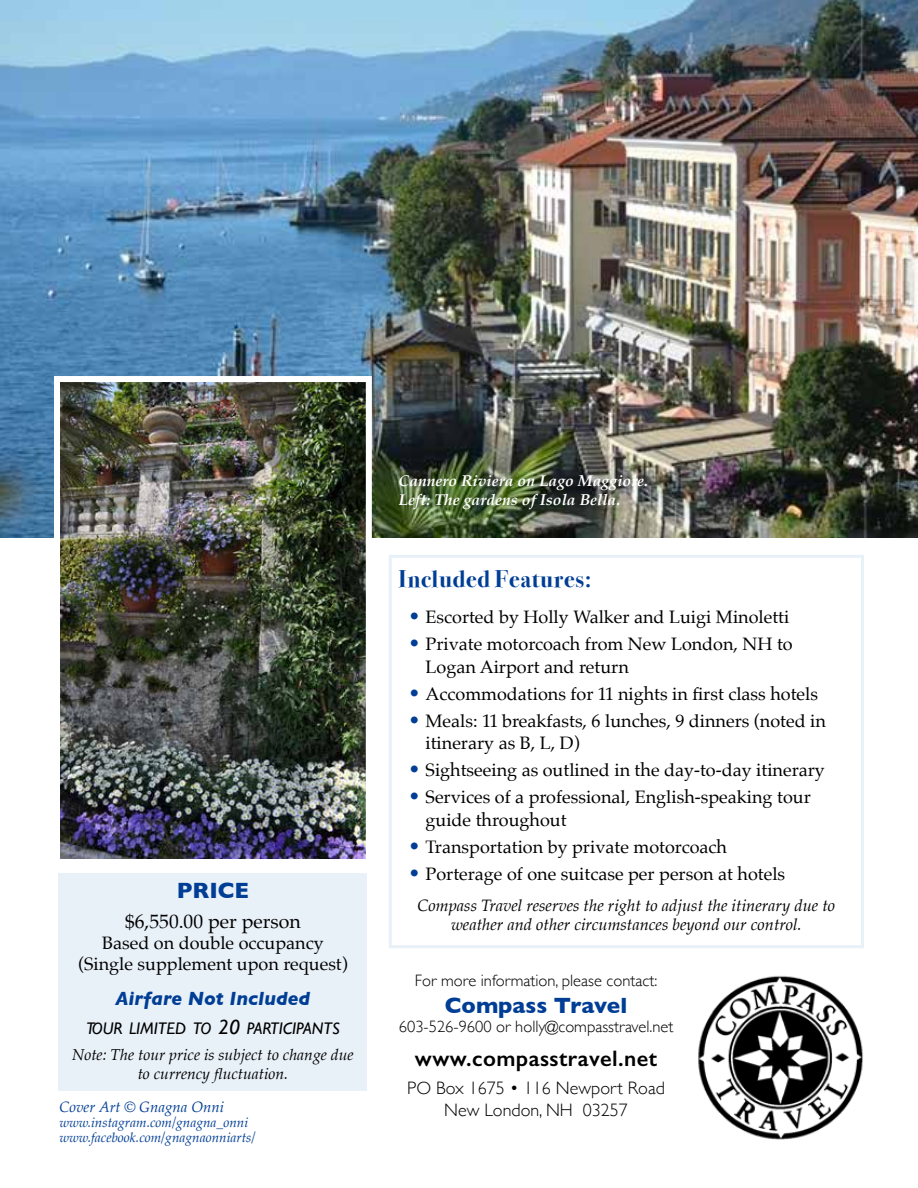
<style>
.page{position:relative;width:918px;height:1188px;background:#fff}
.page>*{position:absolute;margin:0;border:0;box-sizing:border-box;transform-origin:0 0}
.t1{font:700 24px "Bodoni Svty Two OSITCTT";letter-spacing:.03em;color:#003e95}
.t2{font:600 22.5px "Gill Sans";letter-spacing:.02em;color:#000}
.t3{font:700 22.5px "Gill Sans";color:#003e95}
.t4{font:19.5px "Palatino";color:#000}
.t5{font:italic 700 19.5px "Gill Sans";color:#003e95}
.t6{font:18px/22.5px "Palatino";color:#000}
.t7{font:300 18px/21.6px "Gill Sans";color:#000;text-align:center}
.t8{font:italic 16.8px "Gill Sans";color:#000}
.t9{font:italic 16.5px/19.8px "Palatino";color:#000;text-align:center}
.t10{font:300 16.5px "Gill Sans";color:#000}
.t11{font:italic 15.75px/18.9px "Palatino";color:#000;text-align:center}
.t12{font:italic 700 15.75px/18.9px "Palatino";color:#fff}
.t13{font:italic 15px "Palatino";color:#003e95}
.t14{font:italic 13.5px/15px "Palatino";color:#003e95}
.s1{font-size:21px}
.s2{font-family:"Gill Sans";font-weight:700;font-size:21px;color:#003e95}
</style>
<div class="page">
<img style="left:0;top:0;width:918px;height:537px">
<div style="left:389px;top:555px;width:475px;height:393px;border:3px solid #e8f0f8"></div>
<img style="left:698px;top:975px;width:165px;height:165px">
<div style="left:58px;top:873px;width:309px;height:218px;background:#e8f0f8"></div>
<img style="left:61px;top:383px;width:304px;height:475px">
<div style="left:54px;top:376px;width:318px;height:489px;border:6px solid #fff"></div>
<p class="t3" style="left:177px;top:873px;width:74px">PRICE</p>
<p class="t4" style="left:125px;top:905px;width:177px">$6,550.00 per person</p>
<p class="t6" style="left:78px;top:933px;width:271px;line-height:21px;text-align:center">Based on double occupancy (Single supplement upon request)</p>
<p class="t5" style="left:116px;top:987px;width:196px">Airfare Not Included</p>
<p class="t8" style="left:86px;top:1019px;width:255px">TOUR LIMITED TO <span class="s1">20</span> PARTICIPANTS</p>
<p class="t11" style="left:72px;top:1045px;width:283px">Note: The tour price is subject to change due to currency fluctuation.</p>
<p class="t13" style="left:59px;top:1094px;width:166px">Cover Art © Gnagna Onni</p>
<p class="t14" style="left:59px;top:1114px;width:198px">www.instagram.com/gnagna_onni www.facebook.com/gnagnaonniarts/</p>
<p class="t12" style="left:399px;top:471px;width:251px">Cannero Riviera on Lago Maggiore.<br>Left: The gardens of Isola Bella.</p>
<h1 class="t1" style="left:399px;top:565px;width:194px">Included Features:</h1>
<p class="t6" style="left:409px;top:606px;width:382px"><span class="s2">•</span> Escorted by Holly Walker and Luigi Minoletti</p>
<p class="t6" style="left:426px;top:633px;width:369px;text-indent:-16px"><span class="s2">•</span> Private motorcoach from New London, NH to<br>Logan Airport and return</p>
<p class="t6" style="left:409px;top:682px;width:411px"><span class="s2">•</span> Accommodations for 11 nights in first class hotels</p>
<p class="t6" style="left:426px;top:709px;width:402px;text-indent:-16px"><span class="s2">•</span> Meals: 11 breakfasts, 6 lunches, 9 dinners (noted in itinerary as B, L, D)</p>
<p class="t6" style="left:409px;top:759px;width:417px"><span class="s2">•</span> Sightseeing as outlined in the day-to-day itinerary</p>
<p class="t6" style="left:426px;top:786px;width:387px;text-indent:-16px"><span class="s2">•</span> Services of a professional, English-speaking tour guide throughout</p>
<p class="t6" style="left:409px;top:835px;width:319px"><span class="s2">•</span> Transportation by private motorcoach</p>
<p class="t6" style="left:409px;top:862px;width:378px"><span class="s2">•</span> Porterage of one suitcase per person at hotels</p>
<p class="t9" style="left:418px;top:895px;width:419px">Compass Travel reserves the right to adjust the itinerary due to weather and other circumstances beyond our control.</p>
<p class="t10" style="left:415px;top:967px;width:244px">For more information, please contact:</p>
<p class="t3" style="left:445px;top:987px;width:184px">Compass Travel</p>
<p class="t10" style="left:399px;top:1014px;width:276px">603-526-9600 or holly@compasstravel.net</p>
<p class="t2" style="left:415px;top:1045px;width:244px">www.compasstravel.net</p>
<p class="t7" style="left:407px;top:1077px;width:259px">PO Box 1675 • 116 Newport Road<br>New London, NH 03257</p>
</div>
